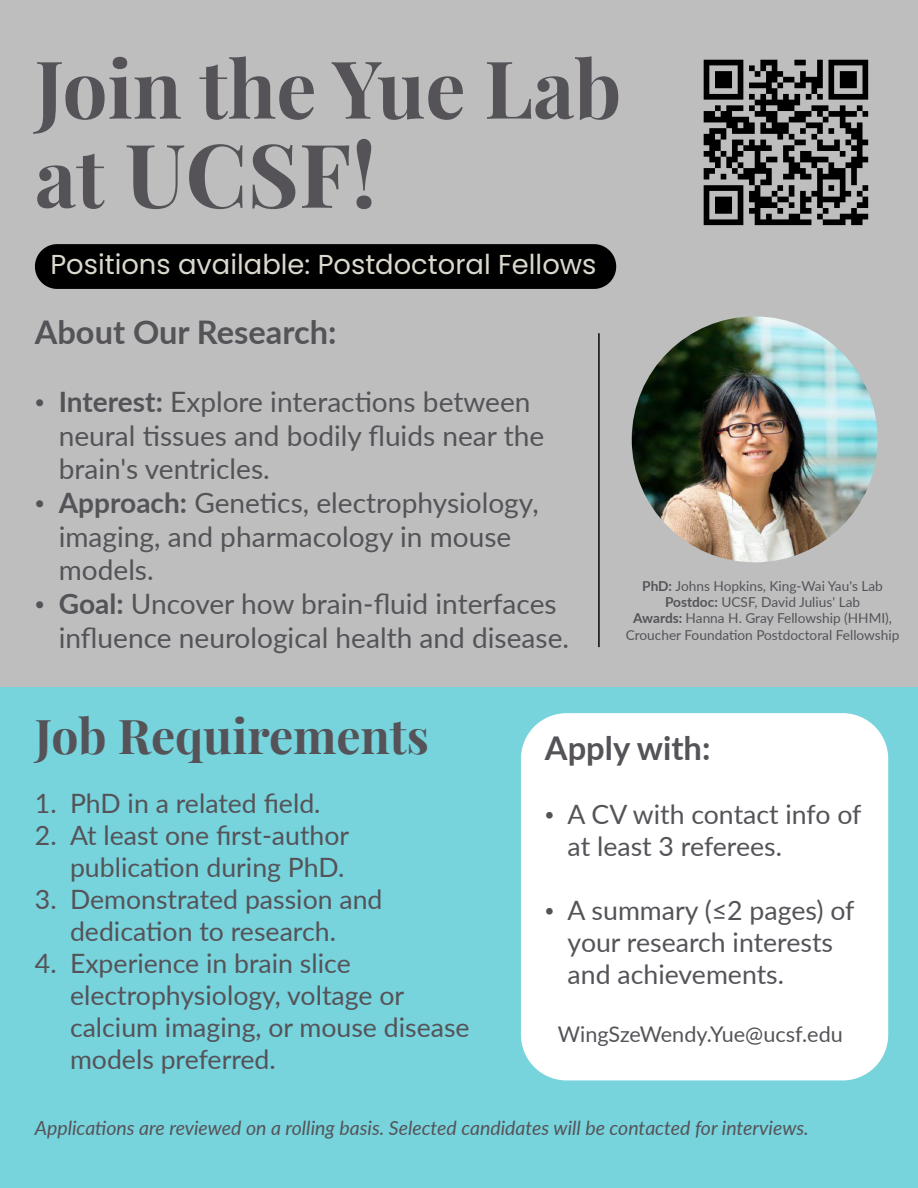
<style>
.page{position:relative;width:918px;height:1188px;background:#bebebe}
.page>*{position:absolute;margin:0;border:0;box-sizing:border-box;transform-origin:0 0}
.t1{font:700 88.2px "Playfair Display";color:#555358}
.t2{font:700 79.95px "Playfair Display";color:#555358}
.t3{font:700 48px "Playfair Display";color:#555358}
.t4{font:700 32.7px "Lato";color:#555358}
.t5{font:700 32.55px "Lato";color:#555358}
.t6{font:28.05px/33.8px "Lato";color:#555358}
.t7{font:27.3px "Poppins";color:#dbd9ce}
.t8{font:26.7px/32px "Lato";color:#555358}
.t9{font:21.6px "Lato";color:#555358}
.t10{font:italic 19.5px "Lato";color:#555358}
.t11{font:13.65px/16.4px "Lato";color:#555358;text-align:center}
.s1{font-size:79.95px}
.s2{font-family:"Times New Roman"}
.s3{font-weight:700}
</style>
<div class="page">
<div style="left:0;top:687px;width:918px;height:501px;background:#77d3dc"></div>
<div style="left:521px;top:713px;width:367px;height:367px;background:#fff"></div>
<div style="left:35px;top:244px;width:581px;height:45px;background:#000"></div>
<img style="left:632px;top:316px;width:246px;height:246px;border-radius:123px">
<hr style="left:598px;top:333px;width:2px;height:314px;background:#000">
<img style="left:703px;top:59px;width:166px;height:167px">
<h2 class="t2" style="left:35px;top:26px;width:588px">Join the Yue Lab</h2>
<h1 class="t1" style="left:35px;top:105px;width:343px"><span class="s1">at</span> UCSF!</h1>
<p class="t7" style="left:50px;top:249px;width:548px">Positions available: Postdoctoral Fellows</p>
<p class="t5" style="left:35px;top:309px;width:303px">About Our Research:</p>
<p class="t6" style="left:59px;top:384px;width:487px;text-indent:-24px"><span class="s2">•</span> <span class="s3">Interest:</span> Explore interactions between neural tissues and bodily fluids near the brain's ventricles.</p>
<p class="t6" style="left:59px;top:485px;width:481px;text-indent:-24px"><span class="s2">•</span> <span class="s3">Approach:</span> Genetics, electrophysiology, imaging, and pharmacology in mouse models.</p>
<p class="t6" style="left:59px;top:586px;width:512px;text-indent:-24px"><span class="s2">•</span> <span class="s3">Goal:</span> Uncover how brain-fluid interfaces influence neurological health and disease.</p>
<p class="t11" style="left:626px;top:577px;width:275px"><span class="s3">PhD:</span> Johns Hopkins, King-Wai Yau's Lab <span class="s3">Postdoc:</span> UCSF, David Julius' Lab<br><span class="s3">Awards:</span> Hanna H. Gray Fellowship (HHMI), Croucher Foundation Postdoctoral Fellowship</p>
<h3 class="t3" style="left:35px;top:698px;width:396px">Job Requirements</h3>
<p class="t8" style="left:35px;top:786px;width:287px">1. PhD in a related field.</p>
<p class="t8" style="left:35px;top:818px;width:316px;text-align:right">2. At least one first-author publication during PhD.</p>
<p class="t8" style="left:35px;top:882px;width:349px;text-align:center">3. Demonstrated passion and dedication to research.</p>
<p class="t8" style="left:70px;top:946px;width:401px;text-indent:-35px">4. Experience in brain slice electrophysiology, voltage or calcium imaging, or mouse disease models preferred.</p>
<p class="t4" style="left:545px;top:724px;width:167px">Apply with:</p>
<p class="t8" style="left:568px;top:797px;width:295px;text-indent:-23px"><span class="s2">•</span> A CV with contact info of at least 3 referees.</p>
<p class="t8" style="left:568px;top:893px;width:288px;text-indent:-23px"><span class="s2">•</span> A summary (≤2 pages) of your research interests and achievements.</p>
<p class="t9" style="left:558px;top:1018px;width:286px">WingSzeWendy.Yue@ucsf.edu</p>
<p class="t10" style="left:35px;top:1114px;width:775px">Applications are reviewed on a rolling basis. Selected candidates will be contacted for interviews.</p>
</div>
